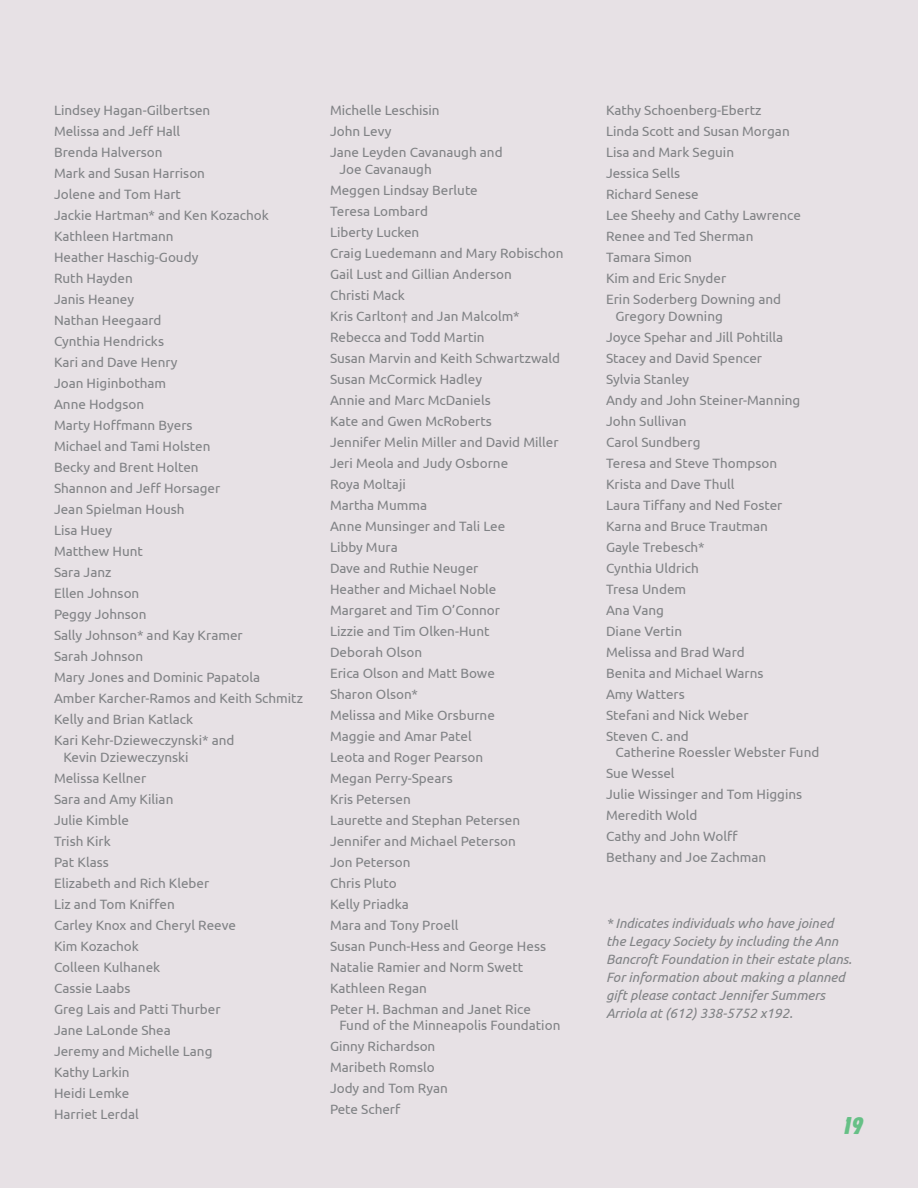
<style>
.page{position:relative;width:918px;height:1188px;background:#e7e1e5}
.page>*{position:absolute;margin:0;border:0;box-sizing:border-box;transform-origin:0 0}
.t1{font:italic 24px "Lobster Hand";color:#66c086}
.t2{font:13.5px/21px "Ubuntu";color:#808285}
.t3{font:italic 13.5px/18px "Ubuntu";color:#808285}
</style>
<div class="page">
<p class="t2" style="left:54px;top:100px;width:251px">Lindsey Hagan-Gilbertsen<br>Melissa and Jeff Hall<br>Brenda Halverson<br>Mark and Susan Harrison<br>Jolene and Tom Hart<br>Jackie Hartman* and Ken Kozachok<br>Kathleen Hartmann<br>Heather Haschig-Goudy<br>Ruth Hayden<br>Janis Heaney<br>Nathan Heegaard<br>Cynthia Hendricks<br>Kari and Dave Henry<br>Joan Higinbotham<br>Anne Hodgson<br>Marty Hoffmann Byers<br>Michael and Tami Holsten<br>Becky and Brent Holten<br>Shannon and Jeff Horsager<br>Jean Spielman Housh<br>Lisa Huey<br>Matthew Hunt<br>Sara Janz<br>Ellen Johnson<br>Peggy Johnson<br>Sally Johnson* and Kay Kramer<br>Sarah Johnson<br>Mary Jones and Dominic Papatola<br>Amber Karcher-Ramos and Keith Schmitz<br>Kelly and Brian Katlack<br>Kari Kehr-Dzieweczynski* and</p>
<p class="t2" style="left:54px;top:746px;width:183px;text-indent:9px">Kevin Dzieweczynski<br>Melissa Kellner<br>Sara and Amy Kilian<br>Julie Kimble<br>Trish Kirk<br>Pat Klass<br>Elizabeth and Rich Kleber<br>Liz and Tom Kniffen<br>Carley Knox and Cheryl Reeve<br>Kim Kozachok<br>Colleen Kulhanek<br>Cassie Laabs<br>Greg Lais and Patti Thurber<br>Jane LaLonde Shea<br>Jeremy and Michelle Lang<br>Kathy Larkin<br>Heidi Lemke<br>Harriet Lerdal</p>
<p class="t2" style="left:330px;top:100px;width:174px">Michelle Leschisin<br>John Levy<br>Jane Leyden Cavanaugh and</p>
<p class="t2" style="left:330px;top:158px;width:235px;text-indent:9px">Joe Cavanaugh<br>Meggen Lindsay Berlute<br>Teresa Lombard<br>Liberty Lucken<br>Craig Luedemann and Mary Robischon<br>Gail Lust and Gillian Anderson<br>Christi Mack<br>Kris Carlton† and Jan Malcolm*<br>Rebecca and Todd Martin<br>Susan Marvin and Keith Schwartzwald<br>Susan McCormick Hadley<br>Annie and Marc McDaniels<br>Kate and Gwen McRoberts<br>Jennifer Melin Miller and David Miller<br>Jeri Meola and Judy Osborne<br>Roya Moltaji<br>Martha Mumma<br>Anne Munsinger and Tali Lee<br>Libby Mura<br>Dave and Ruthie Neuger<br>Heather and Michael Noble<br>Margaret and Tim O’Connor<br>Lizzie and Tim Olken-Hunt<br>Deborah Olson<br>Erica Olson and Matt Bowe<br>Sharon Olson*<br>Melissa and Mike Orsburne<br>Maggie and Amar Patel<br>Leota and Roger Pearson<br>Megan Perry-Spears<br>Kris Petersen<br>Laurette and Stephan Petersen<br>Jennifer and Michael Peterson<br>Jon Peterson<br>Chris Pluto<br>Kelly Priadka<br>Mara and Tony Proell<br>Susan Punch-Hess and George Hess<br>Natalie Ramier and Norm Swett<br>Kathleen Regan<br>Peter H. Bachman and Janet Rice</p>
<p class="t2" style="left:330px;top:1015px;width:232px;text-indent:9px">Fund of the Minneapolis Foundation<br>Ginny Richardson<br>Maribeth Romslo<br>Jody and Tom Ryan<br>Pete Scherf</p>
<p class="t2" style="left:606px;top:100px;width:197px">Kathy Schoenberg-Ebertz<br>Linda Scott and Susan Morgan<br>Lisa and Mark Seguin<br>Jessica Sells<br>Richard Senese<br>Lee Sheehy and Cathy Lawrence<br>Renee and Ted Sherman<br>Tamara Simon<br>Kim and Eric Snyder<br>Erin Soderberg Downing and</p>
<p class="t2" style="left:606px;top:305px;width:196px;text-indent:9px">Gregory Downing<br>Joyce Spehar and Jill Pohtilla<br>Stacey and David Spencer<br>Sylvia Stanley<br>Andy and John Steiner-Manning<br>John Sullivan<br>Carol Sundberg<br>Teresa and Steve Thompson<br>Krista and Dave Thull<br>Laura Tiffany and Ned Foster<br>Karna and Bruce Trautman<br>Gayle Trebesch*<br>Cynthia Uldrich<br>Tresa Undem<br>Ana Vang<br>Diane Vertin<br>Melissa and Brad Ward<br>Benita and Michael Warns<br>Amy Watters<br>Stefani and Nick Weber<br>Steven C. and</p>
<p class="t2" style="left:606px;top:742px;width:215px;text-indent:9px">Catherine Roessler Webster Fund<br>Sue Wessel<br>Julie Wissinger and Tom Higgins<br>Meredith Wold<br>Cathy and John Wolff<br>Bethany and Joe Zachman</p>
<p class="t3" style="left:606px;top:914px;width:247px">* Indicates individuals who have joined the Legacy Society by including the Ann Bancroft Foundation in their estate plans.<br>For information about making a planned gift please contact Jennifer Summers Arriola at (612) 338-5752 x192.</p>
<h1 class="t1" style="left:844px;top:1111px;width:21px">19</h1>
</div>
